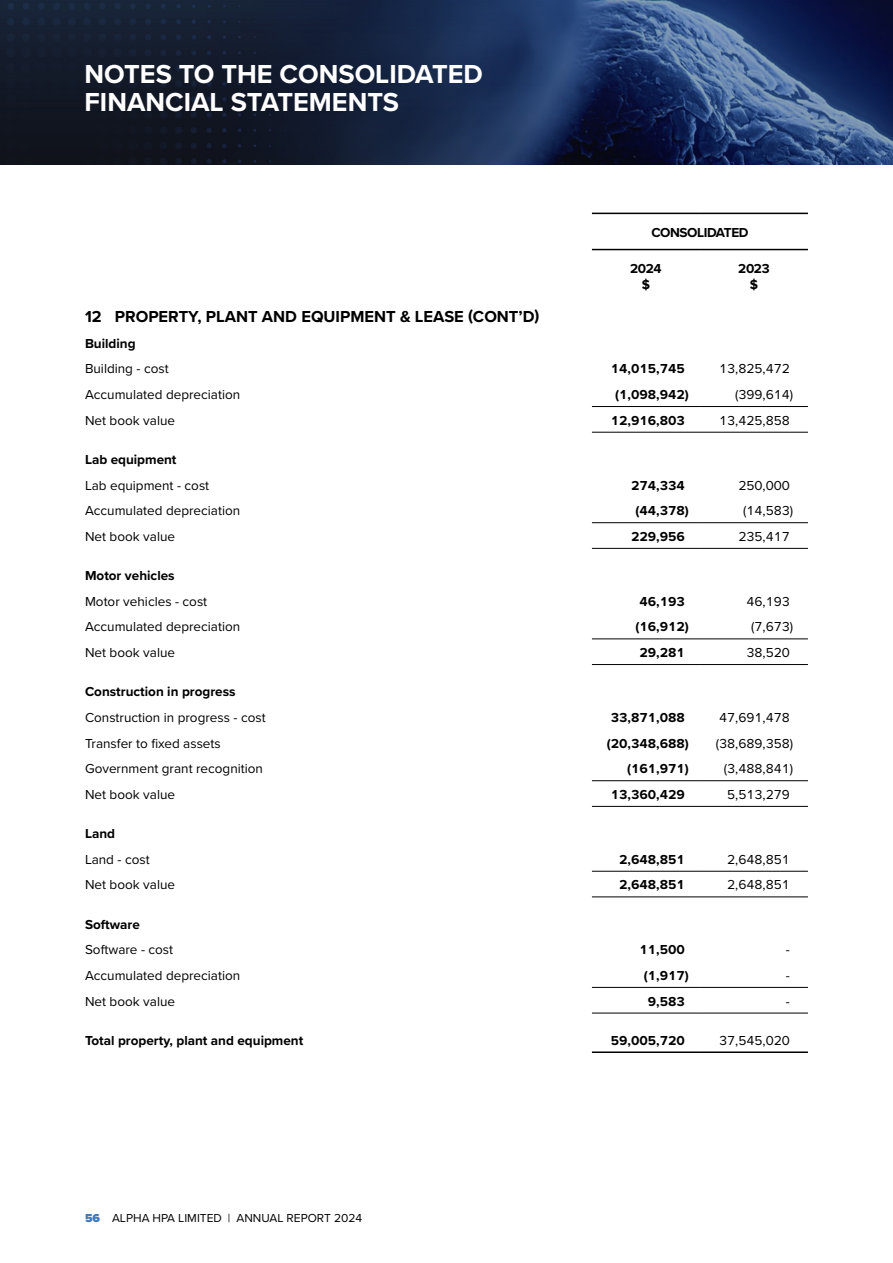
<style>
.page{position:relative;width:893px;height:1263px;background:#fff}
.page>*{position:absolute;margin:0;border:0;box-sizing:border-box;transform-origin:0 0}
.t1{font:700 27px/28.5px "Proxima Nova";color:#fff}
.t2{font:700 16.5px "Proxima Nova";color:#000}
.t3{font:13.5px "Proxima Nova";color:#000}
.t4{font:700 13.5px/15.8px "Proxima Nova";color:#000;text-align:center}
.t5{font:700 13.5px "Proxima Nova";letter-spacing:-.03em;color:#000}
.t6{font:12px "Proxima Nova";color:#000}
.s1{font-weight:900;color:#407bbe}
</style>
<div class="page">
<img style="left:0;top:0;width:893px;height:165px">
<hr style="left:592px;top:249px;width:108px;height:1px;background:#000">
<hr style="left:700px;top:249px;width:108px;height:1px;background:#000">
<hr style="left:592px;top:406px;width:108px;height:1px;background:#000">
<hr style="left:700px;top:406px;width:108px;height:1px;background:#000">
<hr style="left:592px;top:522px;width:108px;height:1px;background:#000">
<hr style="left:700px;top:522px;width:108px;height:1px;background:#000">
<hr style="left:592px;top:638px;width:108px;height:1px;background:#000">
<hr style="left:700px;top:638px;width:108px;height:1px;background:#000">
<hr style="left:592px;top:780px;width:108px;height:1px;background:#000">
<hr style="left:700px;top:780px;width:108px;height:1px;background:#000">
<hr style="left:592px;top:871px;width:108px;height:1px;background:#000">
<hr style="left:700px;top:871px;width:108px;height:1px;background:#000">
<hr style="left:592px;top:987px;width:108px;height:1px;background:#000">
<hr style="left:700px;top:987px;width:108px;height:1px;background:#000">
<hr style="left:592px;top:1051px;width:108px;height:2px;background:#000">
<hr style="left:700px;top:1051px;width:108px;height:2px;background:#000">
<hr style="left:592px;top:213px;width:108px;height:1px;background:#000">
<hr style="left:700px;top:213px;width:108px;height:1px;background:#000">
<hr style="left:592px;top:432px;width:108px;height:1px;background:#000">
<hr style="left:700px;top:432px;width:108px;height:1px;background:#000">
<hr style="left:592px;top:548px;width:108px;height:1px;background:#000">
<hr style="left:700px;top:548px;width:108px;height:1px;background:#000">
<hr style="left:592px;top:664px;width:108px;height:1px;background:#000">
<hr style="left:700px;top:664px;width:108px;height:1px;background:#000">
<hr style="left:592px;top:806px;width:108px;height:1px;background:#000">
<hr style="left:700px;top:806px;width:108px;height:1px;background:#000">
<hr style="left:592px;top:896px;width:108px;height:1px;background:#000">
<hr style="left:700px;top:896px;width:108px;height:1px;background:#000">
<hr style="left:592px;top:1013px;width:108px;height:1px;background:#000">
<hr style="left:700px;top:1013px;width:108px;height:1px;background:#000">
<h1 class="t1" style="left:85px;top:59px;width:400px">NOTES TO THE CONSOLIDATED<br>FINANCIAL STATEMENTS</h1>
<p class="t5" style="left:651px;top:222px;width:99px">CONSOLIDATED</p>
<p class="t4" style="left:630px;top:260px;width:33px">2024 $</p>
<p class="t4" style="left:738px;top:260px;width:33px">2023 $</p>
<p class="t2" style="left:85px;top:304px;width:456px">12 PROPERTY, PLANT AND EQUIPMENT &amp; LEASE (CONT’D)</p>
<p class="t4" style="left:85px;top:335px;width:52px">Building</p>
<p class="t3" style="left:85px;top:359px;width:85px">Building - cost</p>
<p class="t4" style="left:611px;top:361px;width:76px">14,015,745</p>
<p class="t3" style="left:719px;top:359px;width:72px">13,825,472</p>
<p class="t3" style="left:85px;top:384px;width:157px">Accumulated depreciation</p>
<p class="t4" style="left:615px;top:386px;width:75px">(1,098,942)</p>
<p class="t3" style="left:735px;top:384px;width:60px">(399,614)</p>
<p class="t3" style="left:85px;top:410px;width:92px">Net book value</p>
<p class="t4" style="left:611px;top:412px;width:76px">12,916,803</p>
<p class="t3" style="left:719px;top:410px;width:72px">13,425,858</p>
<p class="t4" style="left:85px;top:451px;width:93px">Lab equipment</p>
<p class="t3" style="left:85px;top:475px;width:126px">Lab equipment - cost</p>
<p class="t4" style="left:631px;top:477px;width:55px">274,334</p>
<p class="t3" style="left:738px;top:475px;width:53px">250,000</p>
<p class="t3" style="left:85px;top:501px;width:157px">Accumulated depreciation</p>
<p class="t4" style="left:635px;top:502px;width:55px">(44,378)</p>
<p class="t3" style="left:743px;top:501px;width:52px">(14,583)</p>
<p class="t3" style="left:85px;top:526px;width:92px">Net book value</p>
<p class="t4" style="left:631px;top:528px;width:55px">229,956</p>
<p class="t3" style="left:738px;top:526px;width:53px">235,417</p>
<p class="t4" style="left:85px;top:567px;width:91px">Motor vehicles</p>
<p class="t3" style="left:85px;top:591px;width:124px">Motor vehicles - cost</p>
<p class="t4" style="left:639px;top:593px;width:47px">46,193</p>
<p class="t3" style="left:746px;top:591px;width:45px">46,193</p>
<p class="t3" style="left:85px;top:617px;width:157px">Accumulated depreciation</p>
<p class="t4" style="left:635px;top:619px;width:55px">(16,912)</p>
<p class="t3" style="left:751px;top:617px;width:44px">(7,673)</p>
<p class="t3" style="left:85px;top:642px;width:92px">Net book value</p>
<p class="t4" style="left:639px;top:644px;width:47px">29,281</p>
<p class="t3" style="left:746px;top:642px;width:45px">38,520</p>
<p class="t4" style="left:85px;top:683px;width:152px">Construction in progress</p>
<p class="t3" style="left:85px;top:707px;width:182px">Construction in progress - cost</p>
<p class="t4" style="left:611px;top:709px;width:76px">33,871,088</p>
<p class="t3" style="left:719px;top:707px;width:72px">47,691,478</p>
<p class="t3" style="left:85px;top:733px;width:137px">Transfer to fixed assets</p>
<p class="t4" style="left:607px;top:735px;width:84px">(20,348,688)</p>
<p class="t3" style="left:716px;top:733px;width:79px">(38,689,358)</p>
<p class="t3" style="left:85px;top:759px;width:179px">Government grant recognition</p>
<p class="t4" style="left:627px;top:760px;width:63px">(161,971)</p>
<p class="t3" style="left:724px;top:759px;width:71px">(3,488,841)</p>
<p class="t3" style="left:85px;top:784px;width:92px">Net book value</p>
<p class="t4" style="left:611px;top:786px;width:76px">13,360,429</p>
<p class="t3" style="left:727px;top:784px;width:64px">5,513,279</p>
<p class="t4" style="left:85px;top:825px;width:32px">Land</p>
<p class="t3" style="left:85px;top:849px;width:66px">Land - cost</p>
<p class="t4" style="left:619px;top:851px;width:67px">2,648,851</p>
<p class="t3" style="left:727px;top:849px;width:64px">2,648,851</p>
<p class="t3" style="left:85px;top:875px;width:92px">Net book value</p>
<p class="t4" style="left:619px;top:877px;width:67px">2,648,851</p>
<p class="t3" style="left:727px;top:875px;width:64px">2,648,851</p>
<p class="t4" style="left:85px;top:916px;width:56px">Software</p>
<p class="t3" style="left:85px;top:940px;width:90px">Software - cost</p>
<p class="t4" style="left:639px;top:941px;width:47px">11,500</p>
<p class="t3" style="left:786px;top:940px;width:6px">-</p>
<p class="t3" style="left:85px;top:965px;width:157px">Accumulated depreciation</p>
<p class="t4" style="left:644px;top:967px;width:47px">(1,917)</p>
<p class="t3" style="left:786px;top:965px;width:6px">-</p>
<p class="t3" style="left:85px;top:991px;width:92px">Net book value</p>
<p class="t4" style="left:648px;top:993px;width:39px">9,583</p>
<p class="t3" style="left:786px;top:991px;width:6px">-</p>
<p class="t4" style="left:85px;top:1032px;width:220px">Total property, plant and equipment</p>
<p class="t4" style="left:611px;top:1032px;width:76px">59,005,720</p>
<p class="t3" style="left:719px;top:1030px;width:72px">37,545,020</p>
<p class="t6" style="left:85px;top:1209px;width:279px"><span class="s1">56</span> ALPHA HPA LIMITED | ANNUAL REPORT 2024</p>
</div>
